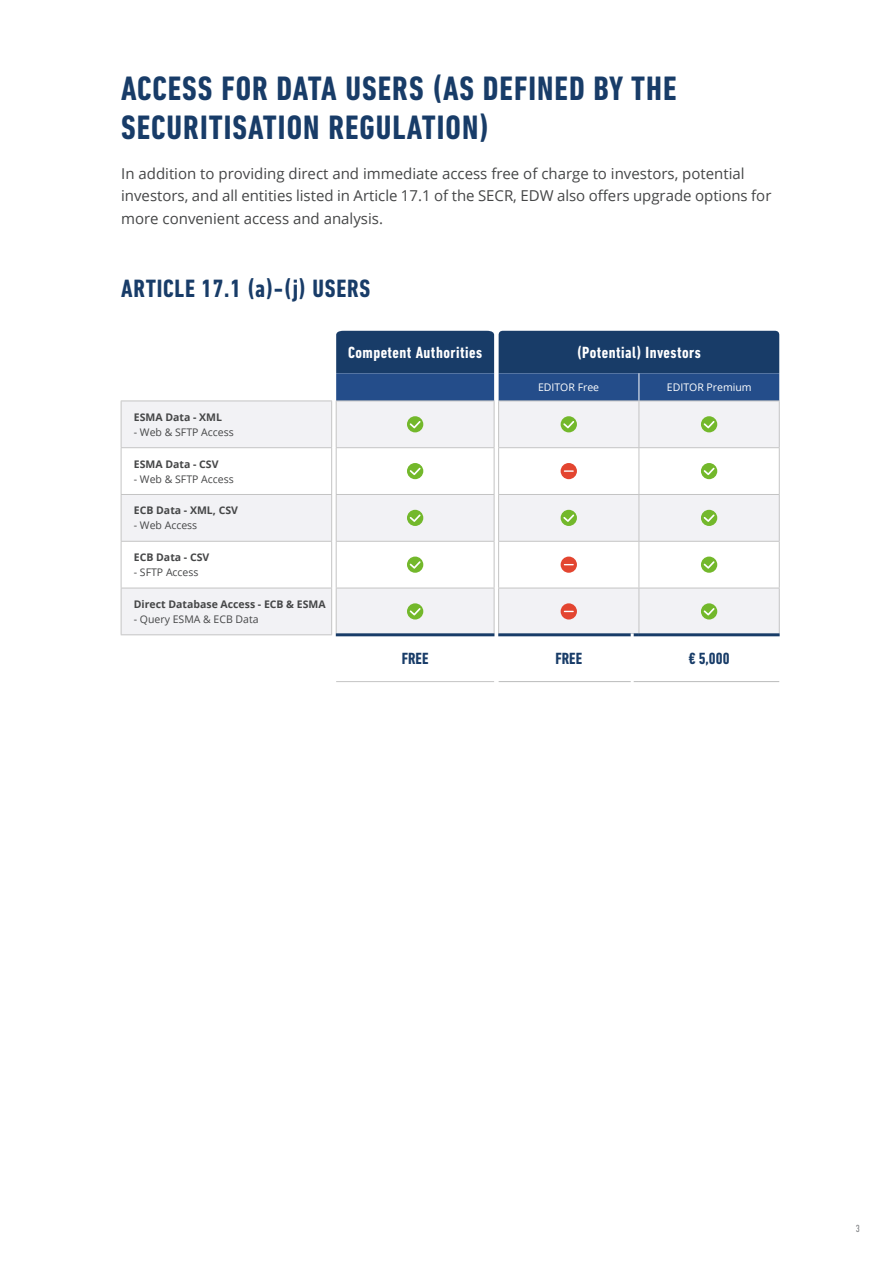
<style>
.page{position:relative;width:893px;height:1263px;background:#fff}
.page>*{position:absolute;margin:0;border:0;box-sizing:border-box;transform-origin:0 0}
.t1{font:700 condensed 34.5px/39px "DIN Next LT Pro";letter-spacing:.03em;color:#183c68}
.t2{font:700 condensed 25.5px "DIN Next LT Pro";letter-spacing:.03em;color:#183c68}
.t3{font:700 condensed 16.5px "DIN Next LT Pro";letter-spacing:.03em;color:#fff}
.t4{font:700 condensed 16.5px "DIN Next LT Pro";color:#183c68}
.t5{font:15px/22.5px "Open Sans";color:#454647}
.t6{font:700 10.5px "Open Sans";color:#454647}
.t7{font:10.5px "Open Sans";color:#454647}
.t8{font:10.5px "Open Sans";color:#fff}
.t9{font:condensed 10.5px "DIN Next LT Pro";color:#808285}
</style>
<div class="page">
<svg style="left:122px;top:401px;width:657px;height:234px;fill:#f2f2f5"></svg>
<hr style="left:121px;top:401px;width:211px;height:1px;background:#c4c4c4">
<hr style="left:121px;top:401px;width:1px;height:46px;background:#c4c4c4">
<hr style="left:331px;top:401px;width:1px;height:46px;background:#c4c4c4">
<hr style="left:336px;top:401px;width:158px;height:1px;background:#c4c4c4">
<hr style="left:336px;top:401px;width:1px;height:46px;background:#c4c4c4">
<hr style="left:494px;top:401px;width:1px;height:46px;background:#c4c4c4">
<hr style="left:498px;top:401px;width:141px;height:1px;background:#c4c4c4">
<hr style="left:498px;top:401px;width:1px;height:46px;background:#c4c4c4">
<hr style="left:639px;top:401px;width:141px;height:1px;background:#c4c4c4">
<hr style="left:639px;top:401px;width:1px;height:46px;background:#c4c4c4">
<hr style="left:779px;top:401px;width:1px;height:46px;background:#c4c4c4">
<hr style="left:121px;top:447px;width:211px;height:1px;background:#c4c4c4">
<hr style="left:121px;top:448px;width:1px;height:46px;background:#c4c4c4">
<hr style="left:331px;top:448px;width:1px;height:46px;background:#c4c4c4">
<hr style="left:336px;top:447px;width:158px;height:1px;background:#c4c4c4">
<hr style="left:336px;top:448px;width:1px;height:46px;background:#c4c4c4">
<hr style="left:494px;top:448px;width:1px;height:46px;background:#c4c4c4">
<hr style="left:498px;top:447px;width:141px;height:1px;background:#c4c4c4">
<hr style="left:498px;top:448px;width:1px;height:46px;background:#c4c4c4">
<hr style="left:639px;top:447px;width:141px;height:1px;background:#c4c4c4">
<hr style="left:639px;top:448px;width:1px;height:46px;background:#c4c4c4">
<hr style="left:779px;top:448px;width:1px;height:46px;background:#c4c4c4">
<hr style="left:121px;top:494px;width:211px;height:1px;background:#c4c4c4">
<hr style="left:121px;top:495px;width:1px;height:46px;background:#c4c4c4">
<hr style="left:331px;top:495px;width:1px;height:46px;background:#c4c4c4">
<hr style="left:336px;top:494px;width:158px;height:1px;background:#c4c4c4">
<hr style="left:336px;top:495px;width:1px;height:46px;background:#c4c4c4">
<hr style="left:494px;top:495px;width:1px;height:46px;background:#c4c4c4">
<hr style="left:498px;top:494px;width:141px;height:1px;background:#c4c4c4">
<hr style="left:498px;top:495px;width:1px;height:46px;background:#c4c4c4">
<hr style="left:639px;top:494px;width:141px;height:1px;background:#c4c4c4">
<hr style="left:639px;top:495px;width:1px;height:46px;background:#c4c4c4">
<hr style="left:779px;top:495px;width:1px;height:46px;background:#c4c4c4">
<hr style="left:121px;top:541px;width:211px;height:1px;background:#c4c4c4">
<hr style="left:121px;top:542px;width:1px;height:46px;background:#c4c4c4">
<hr style="left:331px;top:542px;width:1px;height:46px;background:#c4c4c4">
<hr style="left:336px;top:541px;width:158px;height:1px;background:#c4c4c4">
<hr style="left:336px;top:542px;width:1px;height:46px;background:#c4c4c4">
<hr style="left:494px;top:542px;width:1px;height:46px;background:#c4c4c4">
<hr style="left:498px;top:541px;width:141px;height:1px;background:#c4c4c4">
<hr style="left:498px;top:542px;width:1px;height:46px;background:#c4c4c4">
<hr style="left:639px;top:541px;width:141px;height:1px;background:#c4c4c4">
<hr style="left:639px;top:542px;width:1px;height:46px;background:#c4c4c4">
<hr style="left:779px;top:542px;width:1px;height:46px;background:#c4c4c4">
<hr style="left:121px;top:588px;width:211px;height:1px;background:#c4c4c4">
<hr style="left:121px;top:588px;width:1px;height:46px;background:#c4c4c4">
<hr style="left:331px;top:588px;width:1px;height:46px;background:#c4c4c4">
<hr style="left:336px;top:588px;width:158px;height:1px;background:#c4c4c4">
<hr style="left:336px;top:588px;width:1px;height:45px;background:#c4c4c4">
<hr style="left:494px;top:588px;width:1px;height:45px;background:#c4c4c4">
<hr style="left:498px;top:588px;width:141px;height:1px;background:#c4c4c4">
<hr style="left:498px;top:588px;width:1px;height:45px;background:#c4c4c4">
<hr style="left:639px;top:588px;width:141px;height:1px;background:#c4c4c4">
<hr style="left:639px;top:588px;width:1px;height:45px;background:#c4c4c4">
<hr style="left:779px;top:588px;width:1px;height:45px;background:#c4c4c4">
<hr style="left:121px;top:634px;width:211px;height:1px;background:#c4c4c4">
<hr style="left:336px;top:633px;width:158px;height:3px;background:#183c68">
<hr style="left:498px;top:633px;width:141px;height:3px;background:#183c68">
<hr style="left:639px;top:633px;width:141px;height:3px;background:#183c68">
<hr style="left:336px;top:681px;width:158px;height:1px;background:#c4c4c4">
<hr style="left:499px;top:681px;width:140px;height:1px;background:#babcbc">
<hr style="left:639px;top:681px;width:140px;height:1px;background:#babcbc">
<svg style="left:336px;top:331px;width:443px;height:70px;background:#214678"></svg>
<div style="left:407px;top:416px;width:16px;height:16px;background:#73b82b;border-radius:50%"></div>
<svg style="left:410px;top:421px;width:11px;height:7px"></svg>
<div style="left:561px;top:416px;width:16px;height:16px;background:#73b82b;border-radius:50%"></div>
<svg style="left:563px;top:421px;width:11px;height:7px"></svg>
<div style="left:701px;top:416px;width:16px;height:16px;background:#73b82b;border-radius:50%"></div>
<svg style="left:704px;top:421px;width:11px;height:7px"></svg>
<div style="left:407px;top:463px;width:16px;height:16px;background:#73b82b;border-radius:50%"></div>
<svg style="left:410px;top:468px;width:11px;height:7px"></svg>
<div style="left:561px;top:463px;width:16px;height:16px;background:#e34530;border-radius:50%"></div>
<svg style="left:564px;top:470px;width:10px;height:2px"></svg>
<div style="left:701px;top:463px;width:16px;height:16px;background:#73b82b;border-radius:50%"></div>
<svg style="left:704px;top:468px;width:11px;height:7px"></svg>
<div style="left:407px;top:510px;width:16px;height:16px;background:#73b82b;border-radius:50%"></div>
<svg style="left:410px;top:514px;width:11px;height:8px"></svg>
<div style="left:561px;top:510px;width:16px;height:16px;background:#73b82b;border-radius:50%"></div>
<svg style="left:563px;top:514px;width:11px;height:8px"></svg>
<div style="left:701px;top:510px;width:16px;height:16px;background:#73b82b;border-radius:50%"></div>
<svg style="left:704px;top:514px;width:11px;height:8px"></svg>
<div style="left:407px;top:557px;width:16px;height:16px;background:#73b82b;border-radius:50%"></div>
<svg style="left:410px;top:561px;width:11px;height:8px"></svg>
<svg style="left:561px;top:557px;width:16px;height:16px"></svg>
<div style="left:701px;top:557px;width:16px;height:16px;background:#73b82b;border-radius:50%"></div>
<svg style="left:704px;top:561px;width:11px;height:8px"></svg>
<div style="left:407px;top:603px;width:16px;height:16px;background:#73b82b;border-radius:50%"></div>
<svg style="left:410px;top:608px;width:11px;height:7px"></svg>
<svg style="left:561px;top:603px;width:16px;height:16px"></svg>
<div style="left:701px;top:603px;width:16px;height:16px;background:#73b82b;border-radius:50%"></div>
<svg style="left:704px;top:608px;width:11px;height:7px"></svg>
<hr style="left:631px;top:633px;width:3px;height:50px;background:#fff">
<h1 class="t1" style="left:121px;top:69px;width:557px">ACCESS FOR DATA USERS (AS DEFINED BY THE<br>SECURITISATION REGULATION)</h1>
<p class="t5" style="left:121px;top:162px;width:652px">In addition to providing direct and immediate access free of charge to investors, potential investors, and all entities listed in Article 17.1 of the SECR, EDW also offers upgrade options for more convenient access and analysis.</p>
<h2 class="t2" style="left:121px;top:274px;width:250px">ARTICLE 17.1 (a)-(j) USERS</h2>
<p class="t6" style="left:134px;top:410px;width:90px">ESMA Data - XML</p>
<p class="t7" style="left:134px;top:425px;width:101px">- Web &amp; SFTP Access</p>
<p class="t6" style="left:134px;top:456px;width:86px">ESMA Data - CSV</p>
<p class="t7" style="left:134px;top:472px;width:101px">- Web &amp; SFTP Access</p>
<p class="t6" style="left:134px;top:503px;width:106px">ECB Data - XML, CSV</p>
<p class="t7" style="left:134px;top:518px;width:65px">- Web Access</p>
<p class="t6" style="left:134px;top:550px;width:77px">ECB Data - CSV</p>
<p class="t7" style="left:134px;top:565px;width:66px">- SFTP Access</p>
<p class="t6" style="left:134px;top:597px;width:193px">Direct Database Access - ECB &amp; ESMA</p>
<p class="t7" style="left:134px;top:612px;width:126px">- Query ESMA &amp; ECB Data</p>
<p class="t3" style="left:348px;top:343px;width:136px">Competent Authorities</p>
<p class="t3" style="left:577px;top:343px;width:125px">(Potential) Investors</p>
<p class="t8" style="left:538px;top:380px;width:63px">EDITOR Free</p>
<p class="t8" style="left:667px;top:380px;width:86px">EDITOR Premium</p>
<p class="t4" style="left:402px;top:649px;width:28px">FREE</p>
<p class="t4" style="left:555px;top:649px;width:28px">FREE</p>
<p class="t4" style="left:689px;top:649px;width:42px">€ 5,000</p>
<p class="t9" style="left:856px;top:1222px;width:6px">3</p>
</div>
